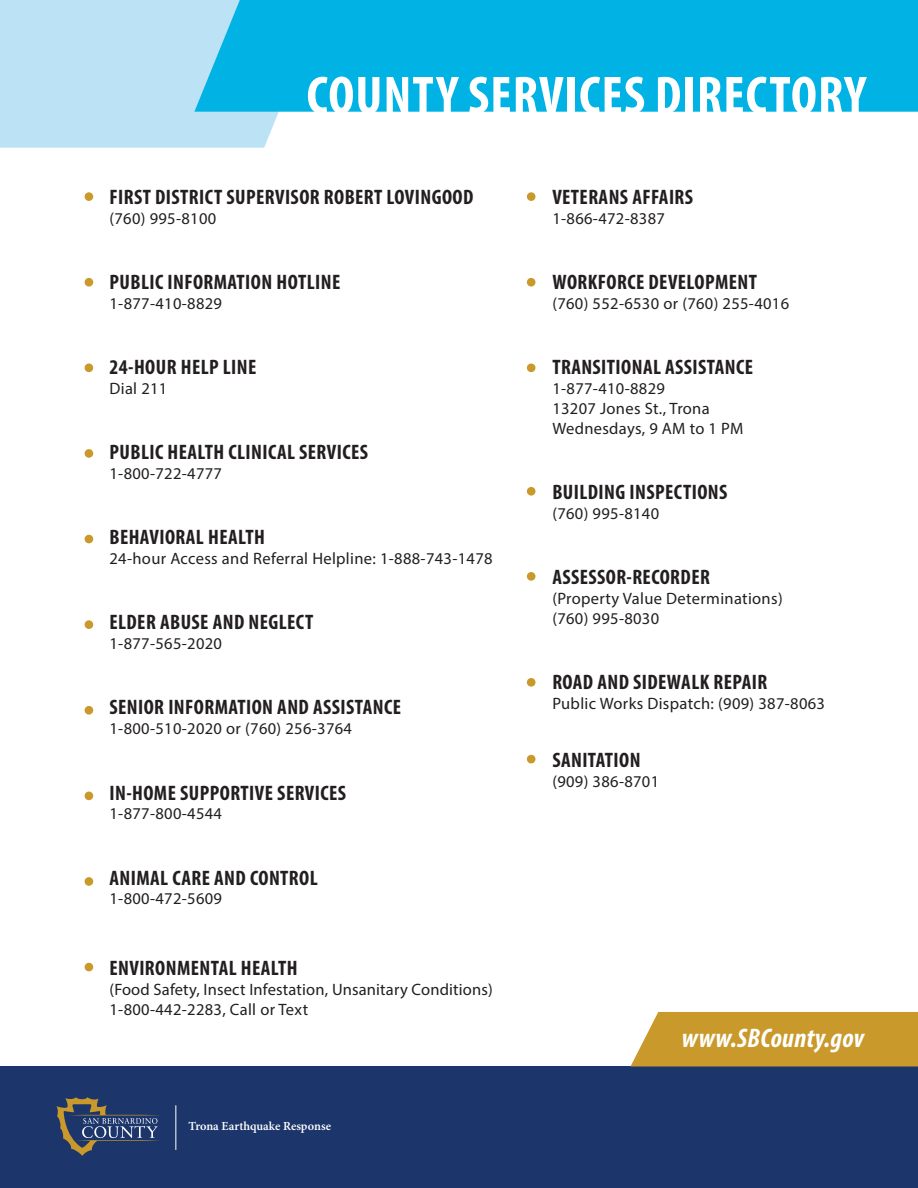
<style>
.page{position:relative;width:918px;height:1188px;background:#fff}
.page>*{position:absolute;margin:0;border:0;box-sizing:border-box;transform-origin:0 0}
.t1{font:700 condensed 54px "Myriad Pro";letter-spacing:.02em;color:#fff}
.t2{font:italic 700 condensed 27px "Myriad Pro";letter-spacing:.01em;color:#fff}
.t3{font:700 condensed 21px "Myriad Pro";letter-spacing:.02em;color:#231f20}
.t4{font:16.5px/19.8px "Myriad Pro";letter-spacing:.02em;color:#231f20}
.t5{font:600 12.3px "Minion Pro";color:#fff}
</style>
<div class="page">
<div style="left:0;top:0;width:279px;height:148px;background:#bbe3f5"></div>
<div style="left:85px;top:192px;width:8px;height:9px;background:#c9992b;border-radius:50%"></div>
<div style="left:527px;top:192px;width:8px;height:9px;background:#c9992b;border-radius:50%"></div>
<div style="left:85px;top:278px;width:8px;height:9px;background:#c9992b;border-radius:50%"></div>
<div style="left:85px;top:364px;width:8px;height:8px;background:#c9992b;border-radius:50%"></div>
<div style="left:527px;top:278px;width:8px;height:9px;background:#c9992b;border-radius:50%"></div>
<div style="left:85px;top:449px;width:8px;height:9px;background:#c9992b;border-radius:50%"></div>
<div style="left:527px;top:364px;width:8px;height:8px;background:#c9992b;border-radius:50%"></div>
<div style="left:85px;top:535px;width:8px;height:8px;background:#c9992b;border-radius:50%"></div>
<div style="left:527px;top:487px;width:8px;height:9px;background:#c9992b;border-radius:50%"></div>
<div style="left:85px;top:620px;width:8px;height:9px;background:#c9992b;border-radius:50%"></div>
<div style="left:527px;top:572px;width:8px;height:9px;background:#c9992b;border-radius:50%"></div>
<div style="left:85px;top:706px;width:8px;height:9px;background:#c9992b;border-radius:50%"></div>
<div style="left:527px;top:678px;width:8px;height:9px;background:#c9992b;border-radius:50%"></div>
<div style="left:85px;top:792px;width:8px;height:8px;background:#c9992b;border-radius:50%"></div>
<div style="left:527px;top:755px;width:8px;height:8px;background:#c9992b;border-radius:50%"></div>
<div style="left:85px;top:877px;width:8px;height:9px;background:#c9992b;border-radius:50%"></div>
<div style="left:85px;top:963px;width:8px;height:8px;background:#c9992b;border-radius:50%"></div>
<div style="left:0;top:1066px;width:918px;height:122px;background:#1c366c"></div>
<div style="left:630px;top:1012px;width:288px;height:54px;background:#c9992b"></div>
<div style="left:194px;top:0;width:724px;height:112px;background:#00b3e4"></div>
<svg style="left:56px;top:1097px;width:104px;height:59px"></svg>
<hr style="left:175px;top:1105px;width:1px;height:45px;background:#fff">
<h1 class="t1" style="left:307px;top:62px;width:561px">COUNTY SERVICES DIRECTORY</h1>
<p class="t3" style="left:110px;top:184px;width:365px">FIRST DISTRICT SUPERVISOR ROBERT LOVINGOOD</p>
<p class="t4" style="left:110px;top:208px;width:108px">(760) 995-8100</p>
<p class="t3" style="left:110px;top:269px;width:232px">PUBLIC INFORMATION HOTLINE</p>
<p class="t4" style="left:110px;top:293px;width:114px">1-877-410-8829</p>
<p class="t3" style="left:110px;top:354px;width:148px">24-HOUR HELP LINE</p>
<p class="t4" style="left:110px;top:378px;width:59px">Dial 211</p>
<p class="t3" style="left:110px;top:439px;width:260px">PUBLIC HEALTH CLINICAL SERVICES</p>
<p class="t4" style="left:110px;top:463px;width:114px">1-800-722-4777</p>
<p class="t3" style="left:110px;top:524px;width:157px">BEHAVIORAL HEALTH</p>
<p class="t4" style="left:110px;top:548px;width:385px">24-hour Access and Referral Helpline: 1-888-743-1478</p>
<p class="t3" style="left:110px;top:609px;width:205px">ELDER ABUSE AND NEGLECT</p>
<p class="t4" style="left:110px;top:634px;width:114px">1-877-565-2020</p>
<p class="t3" style="left:110px;top:694px;width:293px">SENIOR INFORMATION AND ASSISTANCE</p>
<p class="t4" style="left:110px;top:719px;width:244px">1-800-510-2020 or (760) 256-3764</p>
<p class="t3" style="left:110px;top:779px;width:238px">IN-HOME SUPPORTIVE SERVICES</p>
<p class="t4" style="left:110px;top:804px;width:114px">1-877-800-4544</p>
<p class="t3" style="left:110px;top:864px;width:210px">ANIMAL CARE AND CONTROL</p>
<p class="t4" style="left:110px;top:889px;width:114px">1-800-472-5609</p>
<p class="t3" style="left:110px;top:955px;width:190px">ENVIRONMENTAL HEALTH</p>
<p class="t4" style="left:109px;top:979px;width:385px">(Food Safety, Insect Infestation, Unsanitary Conditions)<br>1-800-442-2283, Call or Text</p>
<p class="t5" style="left:189px;top:1118px;width:144px">Trona Earthquake Response</p>
<p class="t3" style="left:552px;top:184px;width:142px">VETERANS AFFAIRS</p>
<p class="t4" style="left:552px;top:208px;width:114px">1-866-472-8387</p>
<p class="t3" style="left:552px;top:269px;width:206px">WORKFORCE DEVELOPMENT</p>
<p class="t4" style="left:552px;top:293px;width:238px">(760) 552-6530 or (760) 255-4016</p>
<p class="t3" style="left:552px;top:354px;width:202px">TRANSITIONAL ASSISTANCE</p>
<p class="t4" style="left:552px;top:378px;width:193px">1-877-410-8829<br>13207 Jones St., Trona<br>Wednesdays, 9 AM to 1 PM</p>
<p class="t3" style="left:552px;top:479px;width:177px">BUILDING INSPECTIONS</p>
<p class="t4" style="left:552px;top:503px;width:108px">(760) 995-8140</p>
<p class="t3" style="left:552px;top:564px;width:159px">ASSESSOR-RECORDER</p>
<p class="t4" style="left:552px;top:588px;width:232px">(Property Value Determinations) (760) 995-8030</p>
<p class="t3" style="left:552px;top:669px;width:216px">ROAD AND SIDEWALK REPAIR</p>
<p class="t4" style="left:552px;top:693px;width:274px">Public Works Dispatch: (909) 387-8063</p>
<p class="t3" style="left:552px;top:747px;width:90px">SANITATION</p>
<p class="t4" style="left:552px;top:771px;width:108px">(909) 386-8701</p>
<h2 class="t2" style="left:682px;top:1021px;width:184px">www.SBCounty.gov</h2>
</div>
